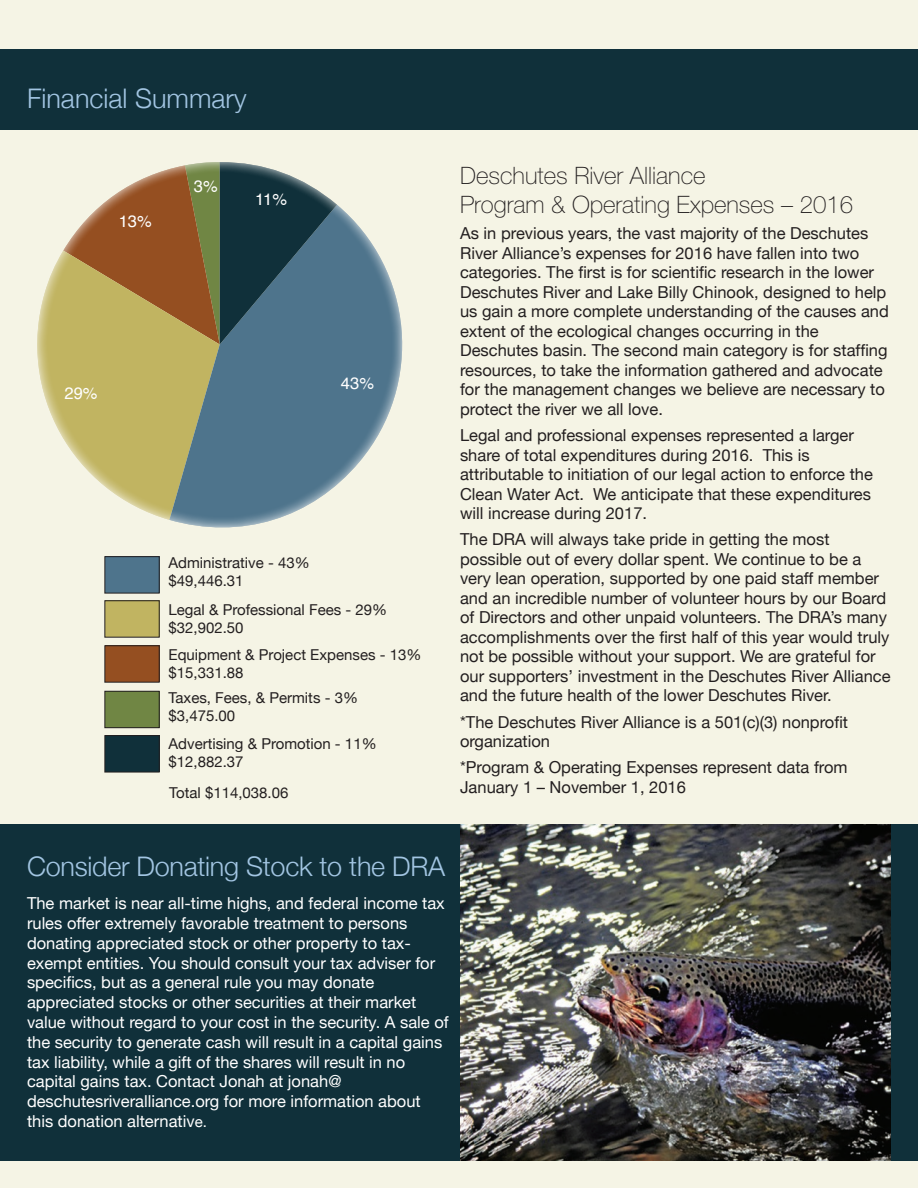
<style>
.page{position:relative;width:918px;height:1188px;background:#f5f4e5}
.page>*{position:absolute;margin:0;border:0;box-sizing:border-box;transform-origin:0 0}
.t1{font:300 27px "Helvetica Neue";letter-spacing:-.01em;color:#a2c5e2}
.t2{font:100 24px/28.8px "Helvetica Neue";color:#231f20}
.t3{font:16.5px/19.5px "Helvetica Neue";color:#231f20}
.t4{font:16.5px/19.8px "Helvetica Neue";color:#fff}
.t5{font:16.5px "Helvetica";color:#fff}
.t6{font:15px/18px "Helvetica Neue";color:#231f20}
.s1{font-size:15px}
</style>
<div class="page">
<svg style="left:37px;top:251px;width:132px;height:269px;fill:#c1b461"></svg>
<svg style="left:169px;top:205px;width:233px;height:322px;fill:#4e748c"></svg>
<svg style="left:63px;top:162px;width:274px;height:183px;background:#7c755d"></svg>
<div style="left:105px;top:557px;width:54px;height:36px;background:#4e748c"></div>
<div style="left:104px;top:556px;width:56px;height:37px;border:1px solid #231f20"></div>
<div style="left:105px;top:736px;width:54px;height:36px;background:#10303a"></div>
<div style="left:104px;top:735px;width:56px;height:37px;border:1px solid #231f20"></div>
<div style="left:105px;top:691px;width:54px;height:37px;background:#708644"></div>
<div style="left:104px;top:691px;width:56px;height:37px;border:1px solid #231f20"></div>
<div style="left:105px;top:646px;width:54px;height:36px;background:#954f21"></div>
<div style="left:104px;top:645px;width:56px;height:38px;border:1px solid #231f20"></div>
<div style="left:105px;top:601px;width:54px;height:36px;background:#c1b461"></div>
<div style="left:104px;top:600px;width:56px;height:38px;border:1px solid #231f20"></div>
<div style="left:0;top:49px;width:918px;height:81px;background:#10303a"></div>
<div style="left:0;top:825px;width:918px;height:336px;background:#10303a"></div>
<img style="left:460px;top:825px;width:431px;height:336px">
<h1 class="t1" style="left:27px;top:82px;width:221px">Financial Summary</h1>
<p class="t5" style="left:119px;top:214px;width:35px">13%</p>
<p class="t5" style="left:194px;top:179px;width:25px">3%</p>
<p class="t5" style="left:255px;top:192px;width:33px">11%</p>
<p class="t5" style="left:64px;top:387px;width:35px">29%</p>
<p class="t5" style="left:341px;top:376px;width:35px">43%</p>
<p class="t6" style="left:169px;top:554px;width:143px">Administrative - 43% $49,446.31</p>
<p class="t6" style="left:169px;top:601px;width:220px">Legal &amp; Professional Fees - 29% $32,902.50</p>
<p class="t6" style="left:169px;top:646px;width:254px">Equipment &amp; Project Expenses - 13% $15,331.88</p>
<p class="t6" style="left:169px;top:688px;width:191px">Taxes, Fees, &amp; Permits - 3% $3,475.00</p>
<p class="t6" style="left:169px;top:735px;width:210px">Advertising &amp; Promotion - 11% $12,882.37</p>
<p class="t6" style="left:169px;top:784px;width:121px">Total $114,038.06</p>
<h2 class="t2" style="left:460px;top:161px;width:395px">Deschutes River Alliance<br>Program &amp; Operating Expenses – 2016</h2>
<p class="t3" style="left:460px;top:223px;width:430px">As in previous years, the vast majority of the Deschutes River Alliance’s expenses for 2016 have fallen into two categories. The first is for scientific research in the lower Deschutes River and Lake Billy Chinook, designed to help us gain a more complete understanding of the causes and extent of the ecological changes occurring in the Deschutes basin. The second main category is for staffing resources, to take the information gathered and advocate for the management changes we believe are necessary to protect the river we all love.</p>
<p class="t3" style="left:460px;top:425px;width:414px">Legal and professional expenses represented a larger share of total expenditures during 2016. This is attributable to initiation of our legal action to enforce the Clean Water Act. We anticipate that these expenditures will increase during 2017.</p>
<p class="t3" style="left:460px;top:530px;width:432px">The DRA will always take pride in getting the most possible out of every dollar spent. We continue to be a very lean operation, supported by one paid staff member and an incredible number of volunteer hours by our Board of Directors and other unpaid volunteers. The DRA’s many accomplishments over the first half of this year would truly not be possible without your support. We are grateful for our supporters’ investment in the Deschutes River Alliance and the future health of the lower Deschutes River.</p>
<p class="t3" style="left:460px;top:712px;width:390px">*The Deschutes River Alliance is a 501(c)(3) nonprofit organization</p>
<p class="t3" style="left:460px;top:758px;width:389px">*Program &amp; Operating Expenses represent data from<br>January 1 – November 1, 2016</p>
<h1 class="t1" style="left:27px;top:850px;width:420px">Consider Donating Stock to the DRA</h1>
<p class="t4" style="left:27px;top:893px;width:423px">The market is near all-time highs, and federal income tax rules offer extremely favorable treatment to persons donating appreciated stock or other property to tax&shy;exempt entities. You should consult your tax adviser for specifics, but as a general rule you may donate appreciated stocks or other securities at their market value without regard to your cost in the security. A sale of the security to generate cash will result in a capital gains tax liability, while a gift of the shares will result in no capital gains tax. Contact Jonah at jonah@ deschutesriveralliance.org for more information about this donation alternativ<span class="s1">e.</span></p>
</div>
